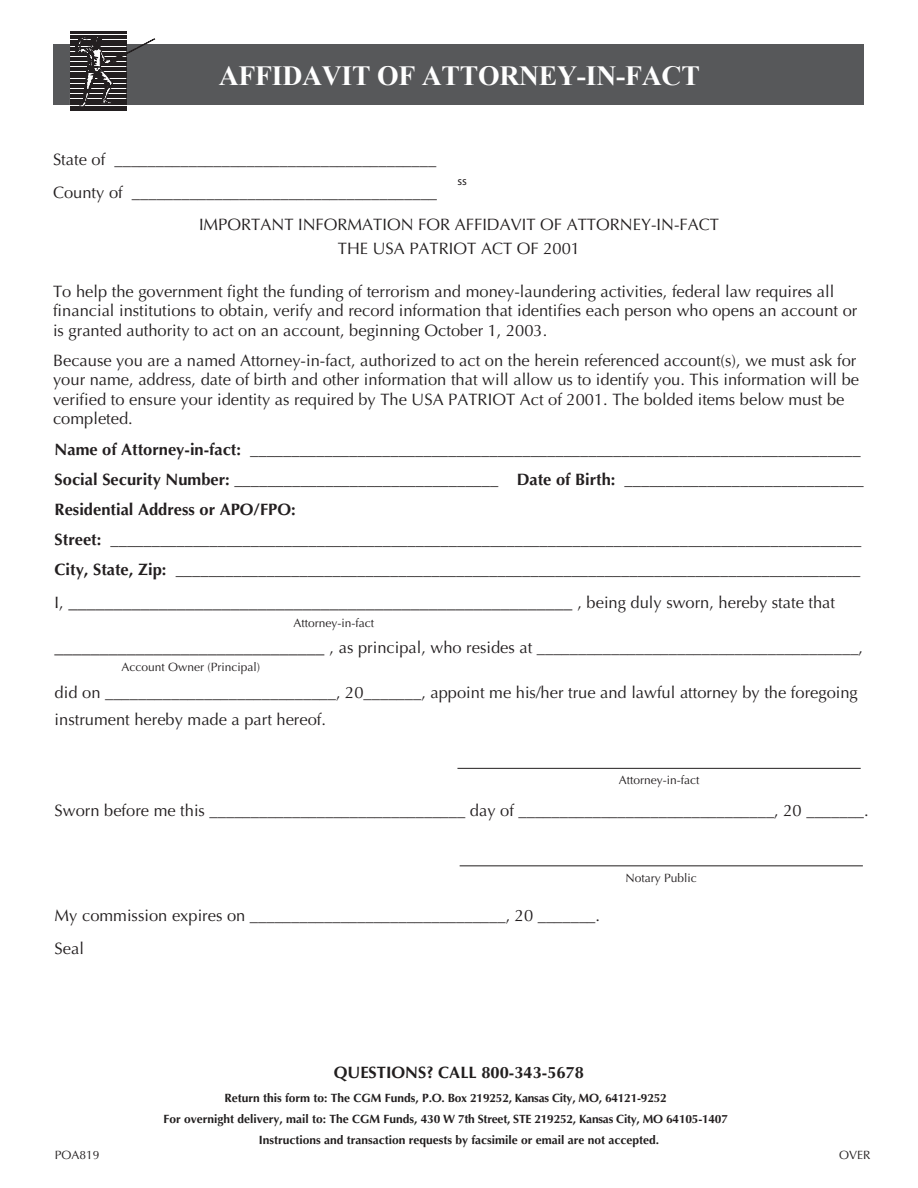
<style>
.page{position:relative;width:918px;height:1188px;background:#fff}
.page>*{position:absolute;margin:0;border:0;box-sizing:border-box;transform-origin:0 0}
.t1{font:700 27.75px "Times New Roman";letter-spacing:-.01em;color:#fff}
.t2{font:18px "Optima";color:#231f20}
.t3{font:16.5px/19.5px "Optima";color:#231f20}
.t4{font:700 16.5px/30px "Optima";color:#231f20}
.t5{font:700 16.5px "Optima";color:#211e1e}
.t6{font:700 12px "Optima";letter-spacing:-.02em;color:#231f20}
.t7{font:12px "Optima";color:#231f20}
.t8{font:700 12px "Optima";color:#211e1e}
.t9{font:12px "Myriad Pro";color:#231f20}
.s1{font-size:16.5px}
.s2{font-size:18px}
.s3{color:#211e1e}
</style>
<div class="page">
<div style="left:53px;top:45px;width:811px;height:60px;background:#57585a"></div>
<div style="left:70px;top:32px;width:56px;height:79px;background:#fff"></div>
<hr style="left:70px;top:32px;width:56px;height:2px;background:#231f20">
<hr style="left:70px;top:35px;width:56px;height:2px;background:#231f20">
<hr style="left:70px;top:37px;width:56px;height:2px;background:#231f20">
<hr style="left:70px;top:40px;width:56px;height:2px;background:#231f20">
<hr style="left:70px;top:42px;width:56px;height:2px;background:#231f20">
<hr style="left:70px;top:45px;width:56px;height:1px;background:#231f20">
<hr style="left:70px;top:47px;width:56px;height:2px;background:#231f20">
<hr style="left:70px;top:49px;width:56px;height:2px;background:#231f20">
<hr style="left:70px;top:52px;width:56px;height:2px;background:#231f20">
<hr style="left:70px;top:54px;width:56px;height:2px;background:#231f20">
<hr style="left:70px;top:57px;width:56px;height:2px;background:#231f20">
<hr style="left:70px;top:59px;width:56px;height:2px;background:#231f20">
<hr style="left:70px;top:62px;width:56px;height:2px;background:#231f20">
<hr style="left:70px;top:64px;width:56px;height:2px;background:#231f20">
<hr style="left:70px;top:67px;width:56px;height:2px;background:#231f20">
<hr style="left:70px;top:69px;width:56px;height:2px;background:#231f20">
<hr style="left:70px;top:72px;width:56px;height:1px;background:#231f20">
<hr style="left:70px;top:74px;width:56px;height:2px;background:#231f20">
<hr style="left:70px;top:76px;width:56px;height:2px;background:#231f20">
<hr style="left:70px;top:79px;width:56px;height:2px;background:#231f20">
<hr style="left:70px;top:81px;width:56px;height:2px;background:#231f20">
<hr style="left:70px;top:84px;width:56px;height:2px;background:#231f20">
<hr style="left:70px;top:86px;width:56px;height:2px;background:#231f20">
<hr style="left:70px;top:89px;width:56px;height:2px;background:#231f20">
<hr style="left:70px;top:91px;width:56px;height:2px;background:#231f20">
<hr style="left:70px;top:94px;width:56px;height:2px;background:#231f20">
<hr style="left:70px;top:96px;width:56px;height:2px;background:#231f20">
<hr style="left:70px;top:99px;width:56px;height:2px;background:#231f20">
<hr style="left:70px;top:101px;width:56px;height:2px;background:#231f20">
<hr style="left:70px;top:104px;width:56px;height:1px;background:#231f20">
<hr style="left:70px;top:106px;width:56px;height:2px;background:#231f20">
<hr style="left:70px;top:108px;width:56px;height:3px;background:#231f20">
<svg style="left:74px;top:36px;width:81px;height:73px"></svg>
<hr style="left:457px;top:768px;width:404px;height:1px;background:#211e1e">
<hr style="left:460px;top:865px;width:403px;height:1px;background:#211e1e">
<h1 class="t1" style="left:219px;top:56px;width:483px">AFFIDAVIT OF ATTORNEY-IN-FACT</h1>
<p class="t3" style="left:53px;top:143px;width:386px;line-height:33px">State of _______________________________________<br>County of _____________________________________</p>
<p class="t9" style="left:458px;top:174px;width:11px">ss</p>
<p class="t3" style="left:199px;top:213px;width:521px;line-height:24px;text-align:center">IMPORTANT INFORMATION FOR AFFIDAVIT OF ATTORNEY-IN-FACT<br>THE USA PATRIOT ACT OF 2001</p>
<p class="t3" style="left:53px;top:281px;width:806px">To help the government fight the funding of terrorism and money-laundering activities, federal law requires all financial institutions to obtain, verify and record information that identifies each person who opens an account or is granted authority to act on an account, beginning October 1, 2003.</p>
<p class="t3" style="left:53px;top:350px;width:808px">Because you are a named Attorney-in-fact, authorized to act on the herein referenced account(s), we must ask for your name, address, date of birth and other information that will allow us to identify you. This information will be verified to ensure your identity as required by The USA PATRIOT Act of 2001. The bolded items below must be completed.</p>
<p class="t4" style="left:55px;top:435px;width:811px">Name of Attorney-in-fact: __________________________________________________________________________ Social Security Number: ________________________________ Date of Birth: _____________________________ Residential Address or APO/FPO:<br>Street: ___________________________________________________________________________________________ City, State, Zip: ___________________________________________________________________________________</p>
<p class="t2" style="left:55px;top:592px;width:782px"><span class="s1">I,</span> ________________________________________________________ <span class="s1">, being duly sworn, hereby state that</span></p>
<p class="t3" style="left:55px;top:638px;width:810px"><span class="s2">______________________________</span> , as principal, who resides at _______________________________________,</p>
<p class="t3" style="left:55px;top:679px;width:805px;line-height:27px">did on ____________________________, 20_______, appoint me his/her true and lawful attorney by the foregoing instrument hereby made a part hereof.</p>
<p class="t7" style="left:293px;top:616px;width:82px">Attorney-in-fact</p>
<p class="t7" style="left:122px;top:660px;width:140px">Account Owner (Principal)</p>
<p class="t7" style="left:619px;top:773px;width:82px">Attorney-in-fact</p>
<p class="t3" style="left:55px;top:801px;width:816px">Sworn before me this _______________________________ day of _______________________________, 20 _______.</p>
<p class="t3" style="left:55px;top:900px;width:547px;line-height:33px">My commission expires on _______________________________, 20 _______.<br>Seal</p>
<p class="t7" style="left:626px;top:871px;width:73px">Notary Public</p>
<p class="t5" style="left:334px;top:1063px;width:252px">QUESTIONS? CALL 800-343-5678</p>
<p class="t6" style="left:224px;top:1090px;width:444px"><span class="s3">Return this form to: The CGM Funds,</span> P.O. Box 219252, Kansas City, MO, 64121-9252</p>
<p class="t6" style="left:163px;top:1112px;width:566px"><span class="s3">For overnight delivery, mail to: The CGM Funds,</span> 430 W 7th Street, STE 219252, Kansas City, MO 64105-1407</p>
<p class="t8" style="left:259px;top:1133px;width:402px">Instructions and transaction requests by facsimile or email are not accepted.</p>
<p class="t7" style="left:55px;top:1148px;width:46px">POA819</p>
<p class="t7" style="left:839px;top:1148px;width:33px">OVER</p>
</div>
